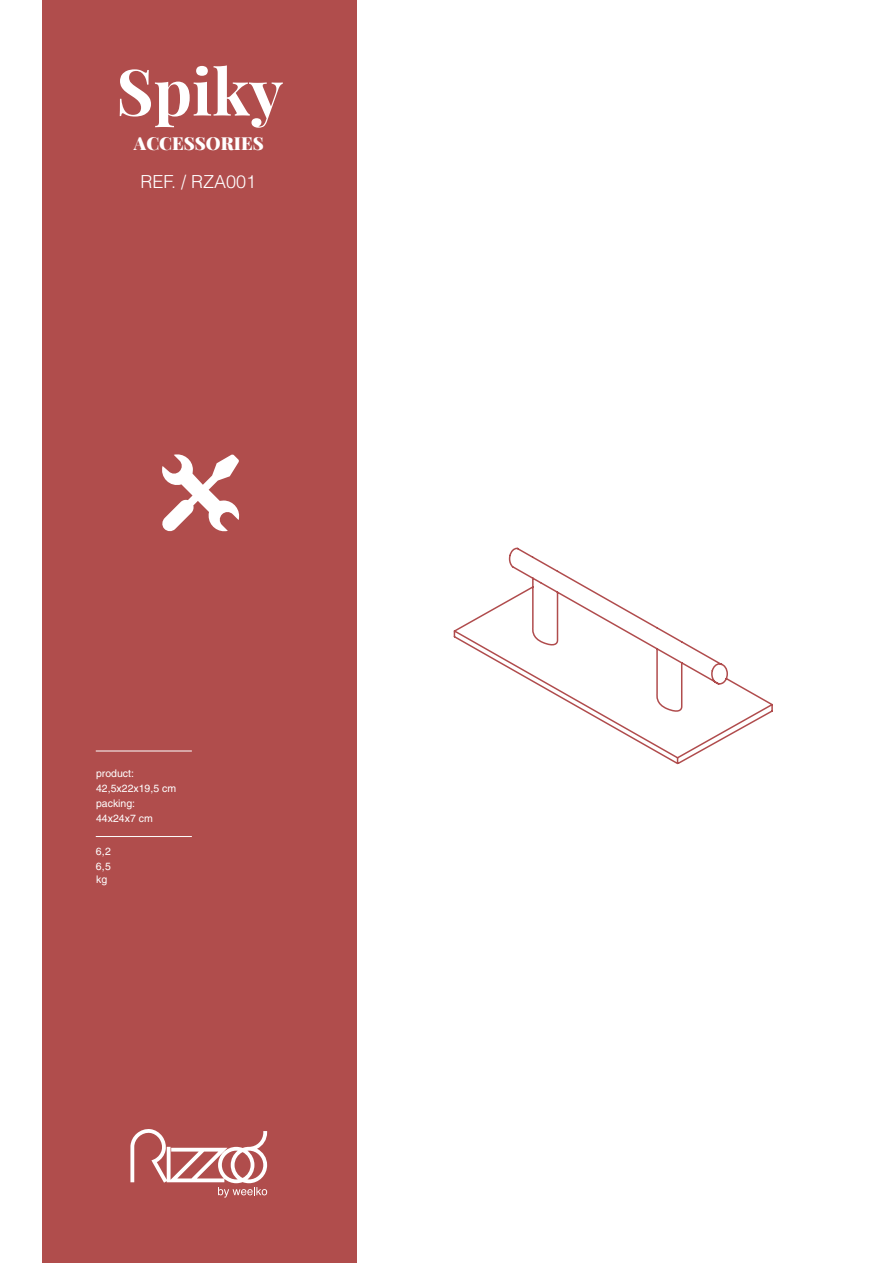
<style>
.page{position:relative;width:893px;height:1263px;background:#fff}
.page>*{position:absolute;margin:0;border:0;box-sizing:border-box;transform-origin:0 0}
.t1{font:700 64.2px "Playfair Display";color:#fff}
.t2{font:900 18px "Playfair Display";color:#fff}
.t3{font:300 18px "Helvetica LT Std";color:#fff}
.t4{font:10.5px/15px "Helvetica LT Std";color:#fff}
</style>
<div class="page">
<div style="left:43px;top:0;width:314px;height:1263px;background:#b04d4c"></div>
<hr style="left:96px;top:750px;width:96px;height:1px;background:#fff">
<hr style="left:96px;top:836px;width:96px;height:1px;background:#fff">
<svg style="left:162px;top:454px;width:78px;height:78px"></svg>
<svg style="left:130px;top:1129px;width:137px;height:68px"></svg>
<svg style="left:453px;top:547px;width:320px;height:218px"></svg>
<h1 class="t1" style="left:116px;top:51px;width:168px">Spiky</h1>
<h2 class="t2" style="left:134px;top:132px;width:131px">ACCESSORIES</h2>
<h2 class="t3" style="left:140px;top:171px;width:117px">REF. / RZA001</h2>
<p class="t4" style="left:96px;top:765px;width:81px">product:<br>42,5x22x19,5 cm packing:<br>44x24x7 cm</p>
<p class="t4" style="left:96px;top:844px;width:17px;line-height:14.5px">6,2<br>6,5</p>
<p class="t4" style="left:96px;top:872px;width:13px">kg</p>
</div>
